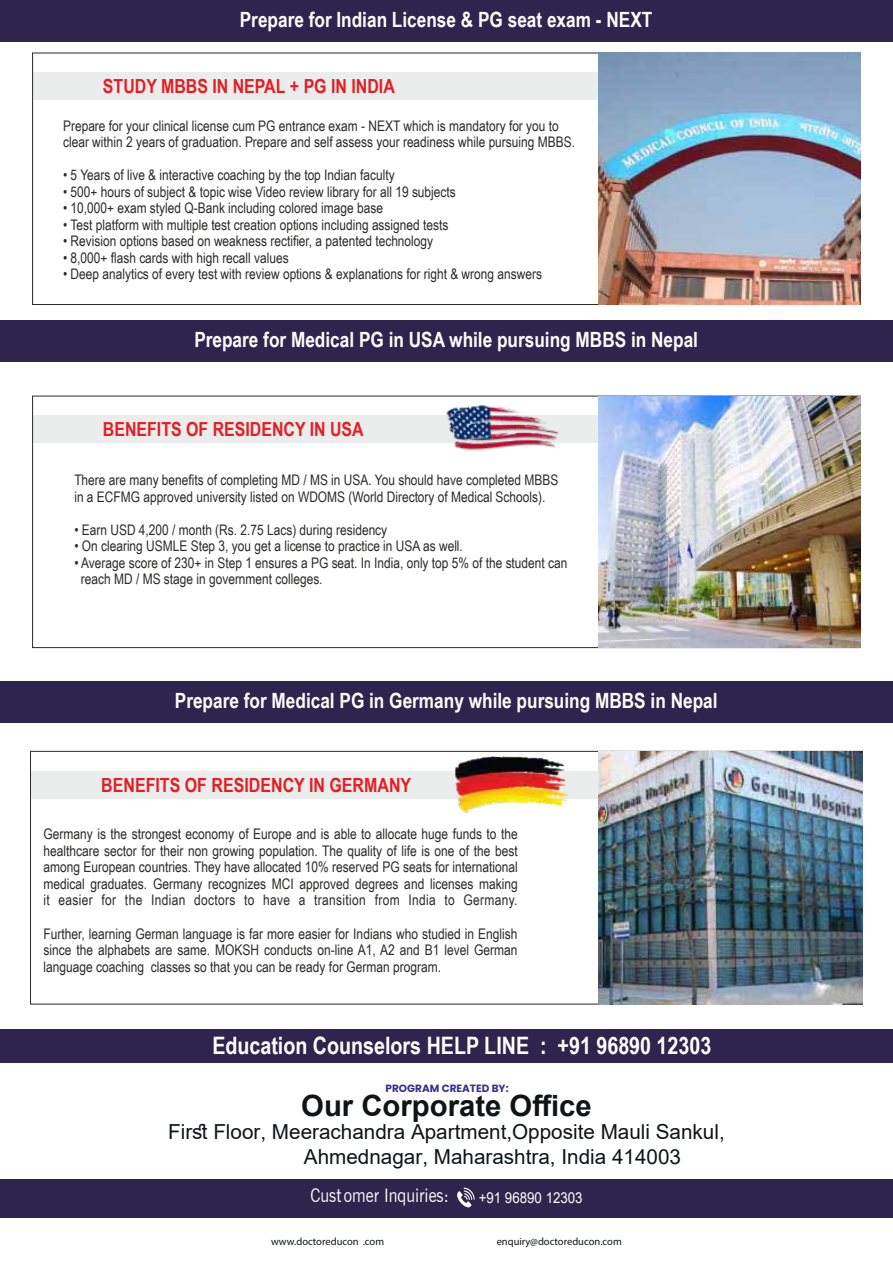
<style>
.page{position:relative;width:893px;height:1263px;background:#fff}
.page>*{position:absolute;margin:0;border:0;box-sizing:border-box;transform-origin:0 0}
.t1{font:700 29.25px "Arial";color:#0f1415}
.t2{font:700 24px "Arial Narrow";color:#fff}
.t3{font:700 21px "Arial Narrow";color:#fefefe}
.t4{font:20.7px/25.5px "Arial";color:#0f1415}
.t5{font:700 19.5px "Arial Narrow";color:#e31e24}
.t6{font:700 19.35px "Arial Narrow";color:#e31e24}
.t7{font:18.6px "News Gothic BT";color:#fff;scale:.88 1}
.t8{font:15.15px "Arial";color:#fff;scale:.88 1}
.t9{font:14.7px/16.5px "Arial Narrow";letter-spacing:.01em;color:#2b2a29;text-align:justify}
.t10{font:14.55px/16.5px "Arial Narrow";color:#2b2a29}
.t11{font:10.5px "Myriad Pro";color:#0f1415}
.t12{font:700 10.5px "Poppins";color:#353091}
</style>
<div class="page">
<div style="left:0;top:1029px;width:893px;height:33px;background:#2e254f"></div>
<div style="left:0;top:0;width:893px;height:41px;background:#2e254f"></div>
<div style="left:0;top:321px;width:893px;height:41px;background:#2e254f"></div>
<div style="left:0;top:682px;width:893px;height:41px;background:#2e254f"></div>
<div style="left:33px;top:415px;width:565px;height:28px;background:#ebecec"></div>
<img style="left:446px;top:396px;width:115px;height:55px">
<img style="left:598px;top:396px;width:262px;height:252px">
<div style="left:33px;top:72px;width:565px;height:28px;background:#ebecec"></div>
<img style="left:598px;top:53px;width:262px;height:251px">
<div style="left:31px;top:771px;width:568px;height:27px;background:#ebecec"></div>
<img style="left:599px;top:751px;width:263px;height:253px">
<img style="left:454px;top:751px;width:116px;height:62px">
<div style="left:0;top:1179px;width:893px;height:38px;background:#2e254f"></div>
<svg style="left:457px;top:1188px;width:18px;height:19px"></svg>
<h3 class="t3" style="left:240px;top:4px;width:414px">Prepare for Indian License &amp; PG seat exam - NEXT</h3>
<h3 class="t6" style="left:103px;top:71px;width:293px">STUDY MBBS IN NEPAL + PG IN INDIA</h3>
<p class="t10" style="left:63px;top:117px;width:513px">Prepare for your clinical license cum PG entrance exam - NEXT which is mandatory for you to clear within 2 years of graduation. Prepare and self assess your readiness while pursuing MBBS.</p>
<p class="t10" style="left:63px;top:166px;width:333px">• 5 Years of live &amp; interactive coaching by the top Indian faculty</p>
<p class="t10" style="left:63px;top:183px;width:394px">• 500+ hours of subject &amp; topic wise Video review library for all 19 subjects</p>
<p class="t10" style="left:63px;top:199px;width:321px">• 10,000+ exam styled Q-Bank including colored image base</p>
<p class="t10" style="left:63px;top:216px;width:387px">• Test platform with multiple test creation options including assigned tests</p>
<p class="t10" style="left:63px;top:232px;width:372px">• Revision options based on weakness rectifier, a patented technology</p>
<p class="t10" style="left:63px;top:249px;width:227px">• 8,000+ flash cards with high recall values</p>
<p class="t10" style="left:63px;top:265px;width:480px">• Deep analytics of every test with review options &amp; explanations for right &amp; wrong answers</p>
<h3 class="t3" style="left:194px;top:323px;width:505px">Prepare for Medical PG in USA while pursuing MBBS in Nepal</h3>
<h3 class="t6" style="left:103px;top:415px;width:262px">BENEFITS OF RESIDENCY IN USA</h3>
<p class="t10" style="left:74px;top:471px;width:485px">There are many benefits of completing MD / MS in USA. You should have completed MBBS in a ECFMG approved university listed on WDOMS (World Directory of Medical Schools).</p>
<p class="t10" style="left:74px;top:521px;width:314px">• Earn USD 4,200 / month (Rs. 2.75 Lacs) during residency</p>
<p class="t10" style="left:74px;top:537px;width:390px">• On clearing USMLE Step 3, you get a license to practice in USA as well.</p>
<p class="t10" style="left:81px;top:554px;width:488px;text-indent:-7px">• Average score of 230+ in Step 1 ensures a PG seat. In India, only top 5% of the student can reach MD / MS stage in government colleges.</p>
<h3 class="t3" style="left:175px;top:684px;width:544px">Prepare for Medical PG in Germany while pursuing MBBS in Nepal</h3>
<h3 class="t5" style="left:101px;top:770px;width:311px">BENEFITS OF RESIDENCY IN GERMANY</h3>
<p class="t9" style="left:44px;top:825px;width:476px">Germany is the strongest economy of Europe and is able to allocate huge funds to the healthcare sector for their non growing population. The quality of life is one of the best among European countries. They have allocated 10% reserved PG seats for international medical graduates. Germany recognizes MCI approved degrees and licenses making it easier for the Indian doctors to have a transition from India to Germany.</p>
<p class="t9" style="left:43px;top:924px;width:476px">Further, learning German language is far more easier for Indians who studied in English since the alphabets are same. MOKSH conducts on-line A1, A2 and B1 level German language coaching classes so that you can be ready for German program.</p>
<h2 class="t2" style="left:212px;top:1028px;width:500px">Education Counselors HELP LINE : +91 96890 12303</h2>
<p class="t12" style="left:386px;top:1082px;width:125px">PROGRAM CREATED BY:</p>
<h1 class="t1" style="left:301px;top:1084px;width:292px">Our Corporate Office</h1>
<h3 class="t4" style="left:304px;top:1119px;width:422px;text-indent:-136px">First Floor, Meerachandra Apartment,Opposite Mauli Sankul,<br>Ahmednagar, Maharashtra, India 414003</h3>
<p class="t7" style="left:310px;top:1184px;width:159px">Cust omer Inquiries:</p>
<p class="t8" style="left:479px;top:1187px;width:120px">+91 96890 12303</p>
<p class="t11" style="left:271px;top:1234px;width:114px">www.doctoreducon .com</p>
<p class="t11" style="left:497px;top:1234px;width:127px">enquiry@doctoreducon.com</p>
</div>
